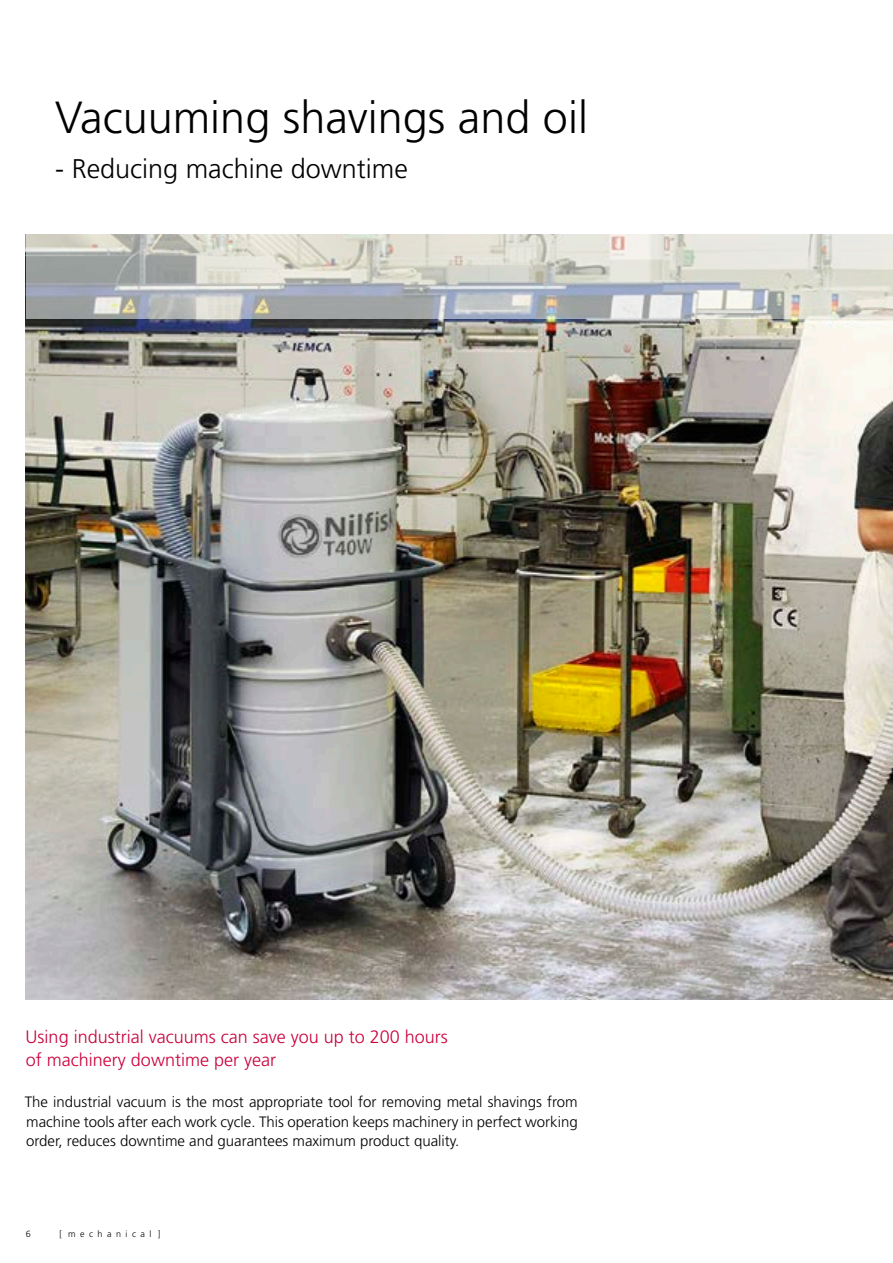
<style>
.page{position:relative;width:893px;height:1263px;background:#fff}
.page>*{position:absolute;margin:0;border:0;box-sizing:border-box;transform-origin:0 0}
.cop___titolo{font:300 45px "Frutiger";color:#000}
.cop___sottotitolo{font:300 27px "Frutiger";color:#000}
.sottotitolo_rosso{font:300 18px "Frutiger";color:#ca003c}
.txt{font:300 15px/19.5px "Frutiger";color:#000;text-align:justify}
.tabella___txt{font:300 9px "Frutiger";letter-spacing:.5em;color:#000}
</style>
<div class="page">
<img style="left:26px;top:319px;width:867px;height:680px">
<svg style="left:26px;top:234px;width:867px;height:85px"></svg>
<p class="cop___titolo" style="left:55px;top:92px;width:534px">Vacuuming shavings and oil</p>
<p class="cop___sottotitolo" style="left:55px;top:153px;width:354px">- Reducing machine downtime</p>
<p class="sottotitolo_rosso" style="left:26px;top:1027px;width:424px">Using industrial vacuums can save you up to 200 hours</p>
<p class="sottotitolo_rosso" style="left:26px;top:1049px;width:252px">of machinery downtime per year</p>
<p class="txt" style="left:25px;top:1092px;width:554px">The industrial vacuum is the most appropriate tool for removing metal shavings from machine tools after each work cycle. This operation keeps machinery in perfect working order, reduces downtime and guarantees maximum product quality.</p>
<p class="tabella___txt" style="left:26px;top:1229px;width:7px">6</p>
<p class="tabella___txt" style="left:60px;top:1229px;width:102px">[ mechanical ]</p>
</div>
